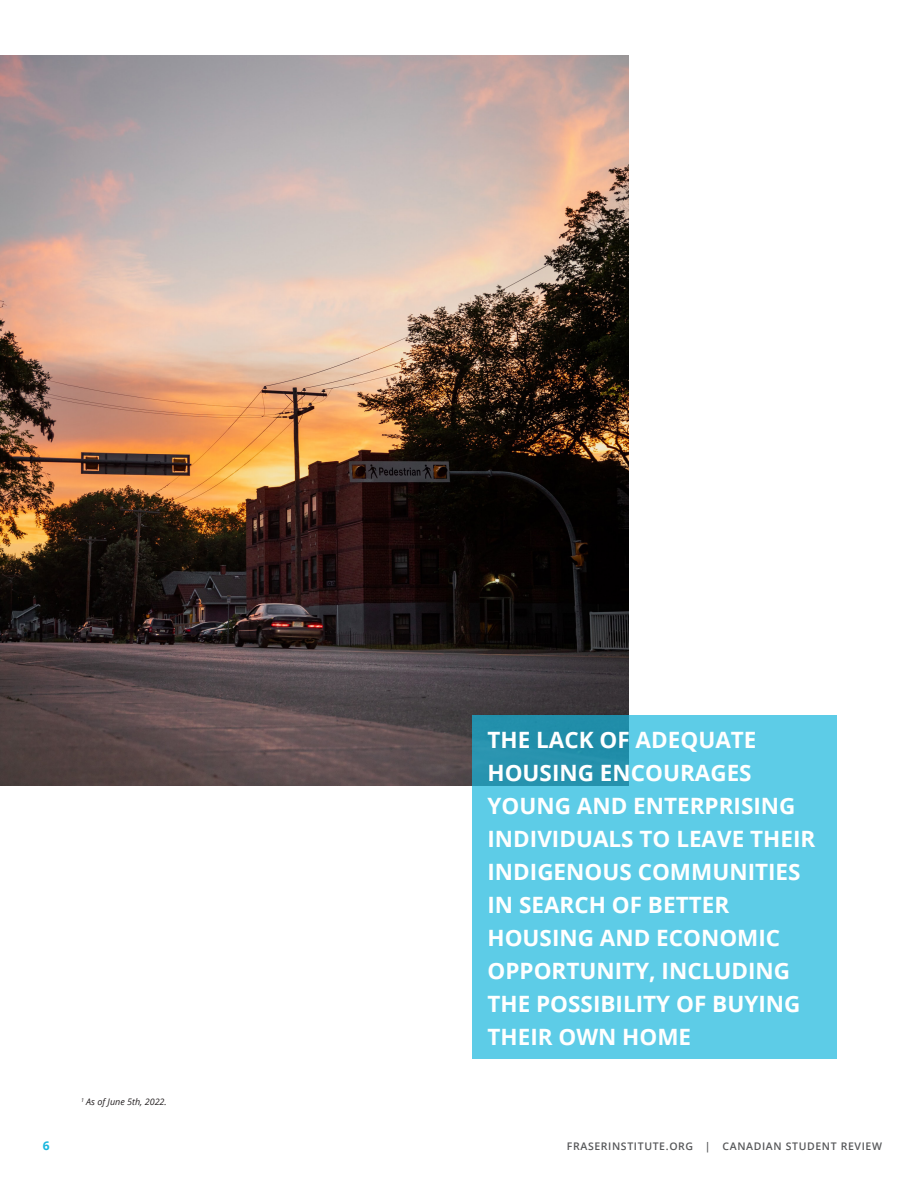
<style>
.page{position:relative;width:918px;height:1188px;background:#fff}
.page>*{position:absolute;margin:0;border:0;box-sizing:border-box;transform-origin:0 0}
.Main_Callout{font:700 22.5px/33px "Open Sans";color:#fff}
.t1{font:700 12px "Open Sans";color:#18b6dd}
.t2{font:600 10.5px "Open Sans";letter-spacing:.06em;color:#57585a}
.Main_References{font:italic 9px "Open Sans";color:#231f20}
</style>
<div class="page">
<img style="left:0;top:55px;width:629px;height:731px">
<svg style="left:472px;top:716px;width:365px;height:343px;background:#57c6e1"></svg>
<p class="Main_References" style="left:81px;top:1096px;width:87px"><sup>1</sup> As of June 5th, 2022.</p>
<p class="Main_Callout" style="left:488px;top:723px;width:329px">THE LACK OF ADEQUATE<br>HOUSING ENCOURAGES<br>YOUNG AND ENTERPRISING<br>INDIVIDUALS TO LEAVE THEIR<br>INDIGENOUS COMMUNITIES<br>IN SEARCH OF BETTER<br>HOUSING AND ECONOMIC<br>OPPORTUNITY, INCLUDING<br>THE POSSIBILITY OF BUYING<br>THEIR OWN HOME</p>
<p class="t1" style="left:43px;top:1137px;width:8px">6</p>
<p class="t2" style="left:567px;top:1139px;width:317px">FRASERINSTITUTE.ORG | CANADIAN STUDENT REVIEW</p>
</div>
